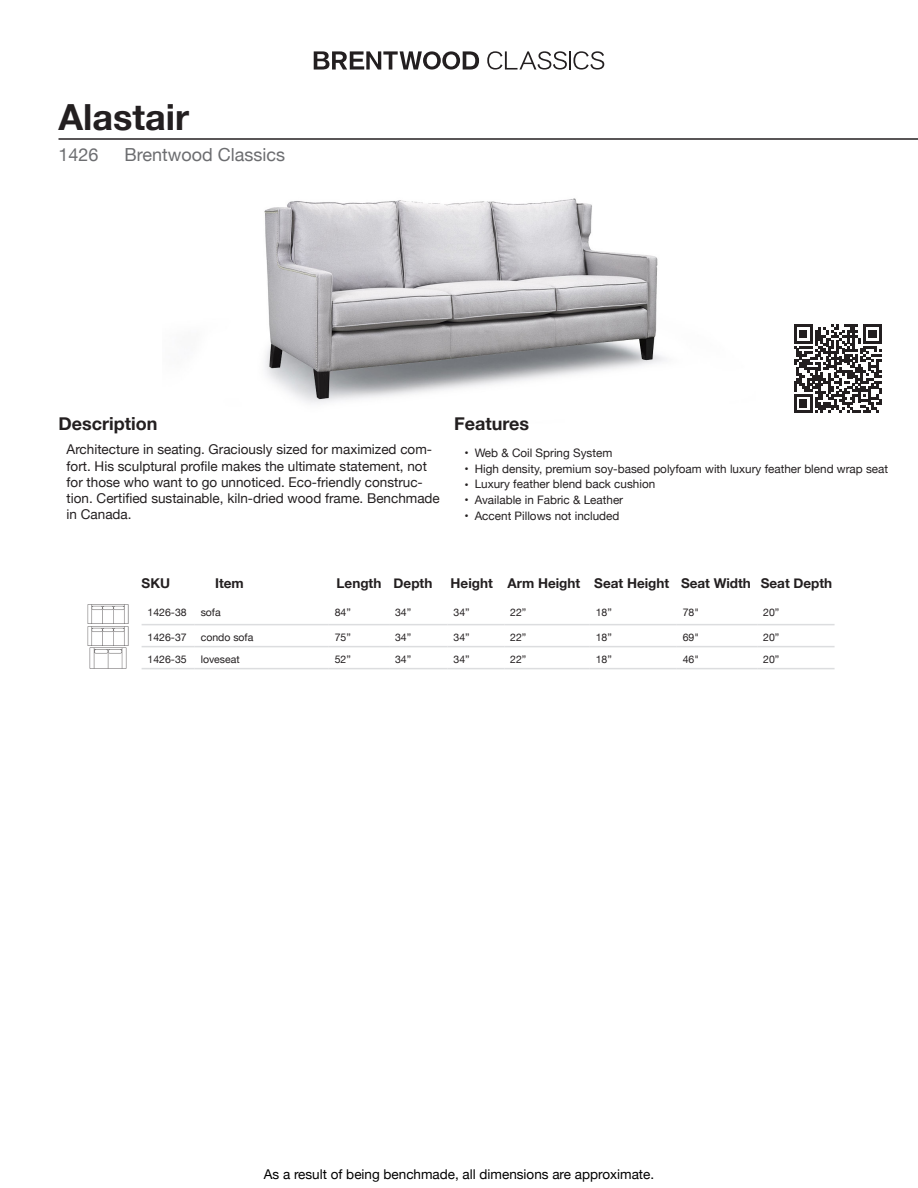
<style>
.page{position:relative;width:918px;height:1188px;background:#fff}
.page>*{position:absolute;margin:0;border:0;box-sizing:border-box;transform-origin:0 0}
.t1{font:700 36px "Helvetica Neue";color:#231f20}
.t2{font:18px "Helvetica Neue";color:#6c6d70}
.t3{font:700 18px "Helvetica Neue";color:#231f20}
.t4{font:13.5px/16.2px "Helvetica Neue";color:#231f20}
.t5{font:700 13.5px "Helvetica Neue";color:#231f20}
.t6{font:13.5px "Helvetica Neue";color:#000}
.t7{font:12px "Helvetica Neue";color:#231f20}
.t8{font:11.7px "Helvetica Neue";color:#231f20}
.t9{font:10.5px "Helvetica Neue";color:#231f20}
</style>
<div class="page">
<svg style="left:314px;top:51px;width:165px;height:19px"></svg>
<svg style="left:487px;top:51px;width:117px;height:19px"></svg>
<hr style="left:58px;top:138px;width:860px;height:2px;background:#231f20">
<img style="left:264px;top:198px;width:401px;height:205px">
<svg style="left:794px;top:325px;width:88px;height:88px"></svg>
<img style="left:88px;top:604px;width:40px;height:65px">
<hr style="left:142px;top:624px;width:53px;height:1px;background:#dcdddf">
<hr style="left:195px;top:624px;width:134px;height:1px;background:#dcdddf">
<hr style="left:329px;top:624px;width:60px;height:1px;background:#dcdddf">
<hr style="left:389px;top:624px;width:59px;height:1px;background:#dcdddf">
<hr style="left:448px;top:624px;width:56px;height:1px;background:#dcdddf">
<hr style="left:504px;top:624px;width:86px;height:1px;background:#dcdddf">
<hr style="left:590px;top:624px;width:87px;height:1px;background:#dcdddf">
<hr style="left:677px;top:624px;width:80px;height:1px;background:#dcdddf">
<hr style="left:757px;top:624px;width:78px;height:1px;background:#dcdddf">
<hr style="left:142px;top:646px;width:53px;height:1px;background:#dcdddf">
<hr style="left:195px;top:646px;width:134px;height:1px;background:#dcdddf">
<hr style="left:329px;top:646px;width:60px;height:1px;background:#dcdddf">
<hr style="left:389px;top:646px;width:59px;height:1px;background:#dcdddf">
<hr style="left:448px;top:646px;width:56px;height:1px;background:#dcdddf">
<hr style="left:504px;top:646px;width:86px;height:1px;background:#dcdddf">
<hr style="left:590px;top:646px;width:87px;height:1px;background:#dcdddf">
<hr style="left:677px;top:646px;width:80px;height:1px;background:#dcdddf">
<hr style="left:757px;top:646px;width:78px;height:1px;background:#dcdddf">
<hr style="left:142px;top:668px;width:53px;height:1px;background:#dcdddf">
<hr style="left:195px;top:668px;width:134px;height:1px;background:#dcdddf">
<hr style="left:329px;top:668px;width:60px;height:1px;background:#dcdddf">
<hr style="left:389px;top:668px;width:59px;height:1px;background:#dcdddf">
<hr style="left:448px;top:668px;width:56px;height:1px;background:#dcdddf">
<hr style="left:504px;top:668px;width:86px;height:1px;background:#dcdddf">
<hr style="left:590px;top:668px;width:87px;height:1px;background:#dcdddf">
<hr style="left:677px;top:668px;width:80px;height:1px;background:#dcdddf">
<hr style="left:757px;top:668px;width:78px;height:1px;background:#dcdddf">
<p class="t1" style="left:58px;top:89px;width:132px">Alastair</p>
<p class="t2" style="left:58px;top:141px;width:42px">1426</p>
<p class="t2" style="left:124px;top:141px;width:162px">Brentwood Classics</p>
<p class="t3" style="left:58px;top:409px;width:100px">Description</p>
<p class="t3" style="left:454px;top:409px;width:77px">Features</p>
<p class="t4" style="left:67px;top:442px;width:375px">Architecture in seating. Graciously sized for maximized com&shy;fort. His sculptural profile makes the ultimate statement, not for those who want to go unnoticed. Eco-friendly construc&shy;tion. Certified sustainable, kiln-dried wood frame. Benchmade in Canada.</p>
<p class="t7" style="left:464px;top:444px;width:6px">•</p>
<p class="t8" style="left:475px;top:444px;width:139px">Web &amp; Coil Spring System</p>
<p class="t8" style="left:475px;top:476px;width:182px">Luxury feather blend back cushion</p>
<p class="t8" style="left:475px;top:460px;width:415px">High density, premium soy-based polyfoam with luxury feather blend wrap seat</p>
<p class="t8" style="left:475px;top:491px;width:150px">Available in Fabric &amp; Leather</p>
<p class="t8" style="left:475px;top:507px;width:146px">Accent Pillows not included</p>
<p class="t7" style="left:464px;top:460px;width:6px">•</p>
<p class="t7" style="left:464px;top:491px;width:6px">•</p>
<p class="t7" style="left:464px;top:507px;width:6px">•</p>
<p class="t7" style="left:464px;top:476px;width:6px">•</p>
<p class="t5" style="left:142px;top:573px;width:30px">SKU</p>
<p class="t5" style="left:215px;top:573px;width:30px">Item</p>
<p class="t5" style="left:337px;top:573px;width:46px">Length</p>
<p class="t5" style="left:394px;top:573px;width:40px">Depth</p>
<p class="t5" style="left:451px;top:573px;width:44px">Height</p>
<p class="t5" style="left:508px;top:573px;width:74px">Arm Height</p>
<p class="t5" style="left:594px;top:573px;width:77px">Seat Height</p>
<p class="t5" style="left:681px;top:573px;width:71px">Seat Width</p>
<p class="t5" style="left:761px;top:573px;width:73px">Seat Depth</p>
<p class="t9" style="left:148px;top:604px;width:41px">1426-38</p>
<p class="t9" style="left:201px;top:604px;width:22px">sofa</p>
<p class="t9" style="left:335px;top:604px;width:18px">84”</p>
<p class="t9" style="left:395px;top:604px;width:18px">34”</p>
<p class="t9" style="left:454px;top:604px;width:18px">34”</p>
<p class="t9" style="left:510px;top:604px;width:18px">22”</p>
<p class="t9" style="left:596px;top:604px;width:18px">18”</p>
<p class="t9" style="left:683px;top:604px;width:18px">78"</p>
<p class="t9" style="left:763px;top:604px;width:18px">20”</p>
<p class="t9" style="left:148px;top:629px;width:41px">1426-37</p>
<p class="t9" style="left:201px;top:629px;width:54px">condo sofa</p>
<p class="t9" style="left:335px;top:629px;width:18px">75”</p>
<p class="t9" style="left:395px;top:629px;width:18px">34”</p>
<p class="t9" style="left:454px;top:629px;width:18px">34”</p>
<p class="t9" style="left:510px;top:629px;width:18px">22”</p>
<p class="t9" style="left:596px;top:629px;width:18px">18”</p>
<p class="t9" style="left:683px;top:629px;width:18px">69"</p>
<p class="t9" style="left:763px;top:629px;width:18px">20”</p>
<p class="t9" style="left:148px;top:651px;width:41px">1426-35</p>
<p class="t9" style="left:201px;top:651px;width:41px">loveseat</p>
<p class="t9" style="left:335px;top:651px;width:18px">52”</p>
<p class="t9" style="left:395px;top:651px;width:18px">34”</p>
<p class="t9" style="left:454px;top:651px;width:18px">34”</p>
<p class="t9" style="left:510px;top:651px;width:18px">22”</p>
<p class="t9" style="left:596px;top:651px;width:18px">18”</p>
<p class="t9" style="left:683px;top:651px;width:18px">46"</p>
<p class="t9" style="left:763px;top:651px;width:18px">20”</p>
<p class="t6" style="left:264px;top:1165px;width:392px">As a result of being benchmade, all dimensions are approximate.</p>
</div>
